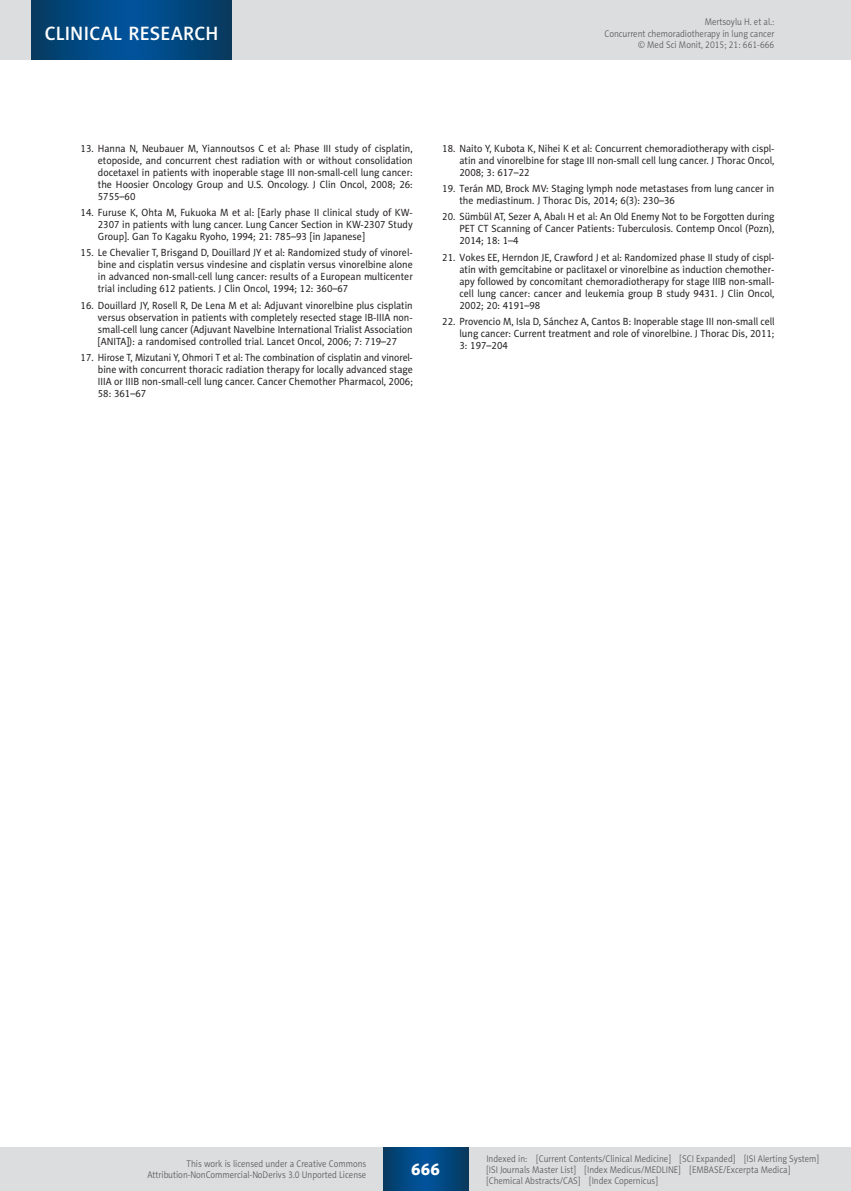
<style>
.page{position:relative;width:851px;height:1191px;background:#fff}
.page>*{position:absolute;margin:0;border:0;box-sizing:border-box;transform-origin:0 0}
.t1{font:19.5px "Naomi Sans EFN Medium";letter-spacing:.015em;color:#fff}
.t2{font:16.5px "Naomi Sans EFN Heavy";color:#fff}
.MSM_Referencje_punkt{font:10.5px/12px "Naomi Sans EFN";color:#231f20;text-align:justify;scale:.95 1}
.MSM_Referencje_punkt-2{font:10.5px/12px "Naomi Sans EFN";color:#231f20;text-align:justify;scale:.94 1}
.MSM_Referencje_punkt-3{font:10.5px/12px "Naomi Sans EFN";color:#231f20;text-align:justify;scale:.93 1}
.t3{font:9.75px/11.2px "Naomi Sans EFN Light";color:#57585a;text-align:right;scale:.9 1}
</style>
<div class="page">
<div style="left:0;top:1148px;width:850px;height:43px;background:#dcdddf"></div>
<svg style="left:383px;top:1147px;width:85px;height:43px;background:#02477e"></svg>
<div style="left:0;top:0;width:850px;height:60px;background:#dcdddf"></div>
<svg style="left:32px;top:0;width:200px;height:60px;background:#02477e"></svg>
<h1 class="t1" style="left:45px;top:22px;width:175px">CLINICAL RESEARCH</h1>
<p class="t3" style="left:604px;top:16px;width:190px">Mertsoylu H. et al.:<br>Concurrent chemoradiotherapy in lung cancer © Med Sci Monit, 2015; 21: 661-666</p>
<p class="MSM_Referencje_punkt" style="left:98px;top:142px;width:333px;text-indent:-17px">13. Hanna N, Neubauer M, Yiannoutsos C et al: Phase III study of cisplatin, etoposide, and concurrent chest radiation with or without consolidation docetaxel in patients with inoperable stage III non-small-cell lung cancer: the Hoosier Oncology Group and U.S. Oncology. J Clin Oncol, 2008; 26:<br>5755–60</p>
<p class="MSM_Referencje_punkt" style="left:98px;top:207px;width:333px;text-indent:-17px">14. Furuse K, Ohta M, Fukuoka M et al: [Early phase II clinical study of KW-2307 in patients with lung cancer. Lung Cancer Section in KW-2307 Study Group]. Gan To Kagaku Ryoho, 1994; 21: 785–93 [in Japanese]</p>
<p class="MSM_Referencje_punkt" style="left:98px;top:247px;width:333px;text-indent:-17px">15. Le Chevalier T, Brisgand D, Douillard JY et al: Randomized study of vinorel&shy;bine and cisplatin versus vindesine and cisplatin versus vinorelbine alone in advanced non-small-cell lung cancer: results of a European multicenter trial including 612 patients. J Clin Oncol, 1994; 12: 360–67</p>
<p class="MSM_Referencje_punkt" style="left:98px;top:299px;width:333px;text-indent:-17px">16. Douillard JY, Rosell R, De Lena M et al: Adjuvant vinorelbine plus cisplatin versus observation in patients with completely resected stage IB-IIIA non&shy;small-cell lung cancer (Adjuvant Navelbine International Trialist Association [ANITA]): a randomised controlled trial. Lancet Oncol, 2006; 7: 719–27</p>
<p class="MSM_Referencje_punkt-3" style="left:98px;top:351px;width:340px;text-indent:-17px">17. Hirose T, Mizutani Y, Ohmori T et al: The combination of cisplatin and vinorel&shy;bine with concurrent thoracic radiation therapy for locally advanced stage IIIA or IIIB non-small-cell lung cancer. Cancer Chemother Pharmacol, 2006; 58: 361–67</p>
<p class="MSM_Referencje_punkt" style="left:459px;top:142px;width:333px;text-indent:-17px">18. Naito Y, Kubota K, Nihei K et al: Concurrent chemoradiotherapy with cispl&shy;atin and vinorelbine for stage III non-small cell lung cancer. J Thorac Oncol, 2008; 3: 617–22</p>
<p class="MSM_Referencje_punkt" style="left:459px;top:183px;width:333px;text-indent:-17px">19. Terán MD, Brock MV: Staging lymph node metastases from lung cancer in the mediastinum. J Thorac Dis, 2014; 6(3): 230–36</p>
<p class="MSM_Referencje_punkt-2" style="left:459px;top:211px;width:336px;text-indent:-17px">20. Sümbül AT, Sezer A, Abalı H et al: An Old Enemy Not to be Forgotten during PET CT Scanning of Cancer Patients: Tuberculosis. Contemp Oncol (Pozn), 2014; 18: 1–4</p>
<p class="MSM_Referencje_punkt" style="left:459px;top:251px;width:333px;text-indent:-17px">21. Vokes EE, Herndon JE, Crawford J et al: Randomized phase II study of cispl&shy;atin with gemcitabine or paclitaxel or vinorelbine as induction chemother&shy;apy followed by concomitant chemoradiotherapy for stage IIIB non-small&shy;cell lung cancer: cancer and leukemia group B study 9431. J Clin Oncol, 2002; 20: 4191–98</p>
<p class="MSM_Referencje_punkt-2" style="left:459px;top:315px;width:336px;text-indent:-17px">22. Provencio M, Isla D, Sánchez A, Cantos B: Inoperable stage III non-small cell lung cancer: Current treatment and role of vinorelbine. J Thorac Dis, 2011; 3: 197–204</p>
<p class="t3" style="left:147px;top:1158px;width:245px">This work is licensed under a Creative Commons<br>Attribution-NonCommercial-NoDerivs 3.0 Unported License</p>
<h2 class="t2" style="left:411px;top:1159px;width:30px">666</h2>
<p class="t3" style="left:486px;top:1152px;width:371px;text-align:left">Indexed in: [Current Contents/Clinical Medicine] [SCI Expanded] [ISI Alerting System] [ISI Journals Master List] [Index Medicus/MEDLINE] [EMBASE/Excerpta Medica] [Chemical Abstracts/CAS] [Index Copernicus]</p>
</div>
